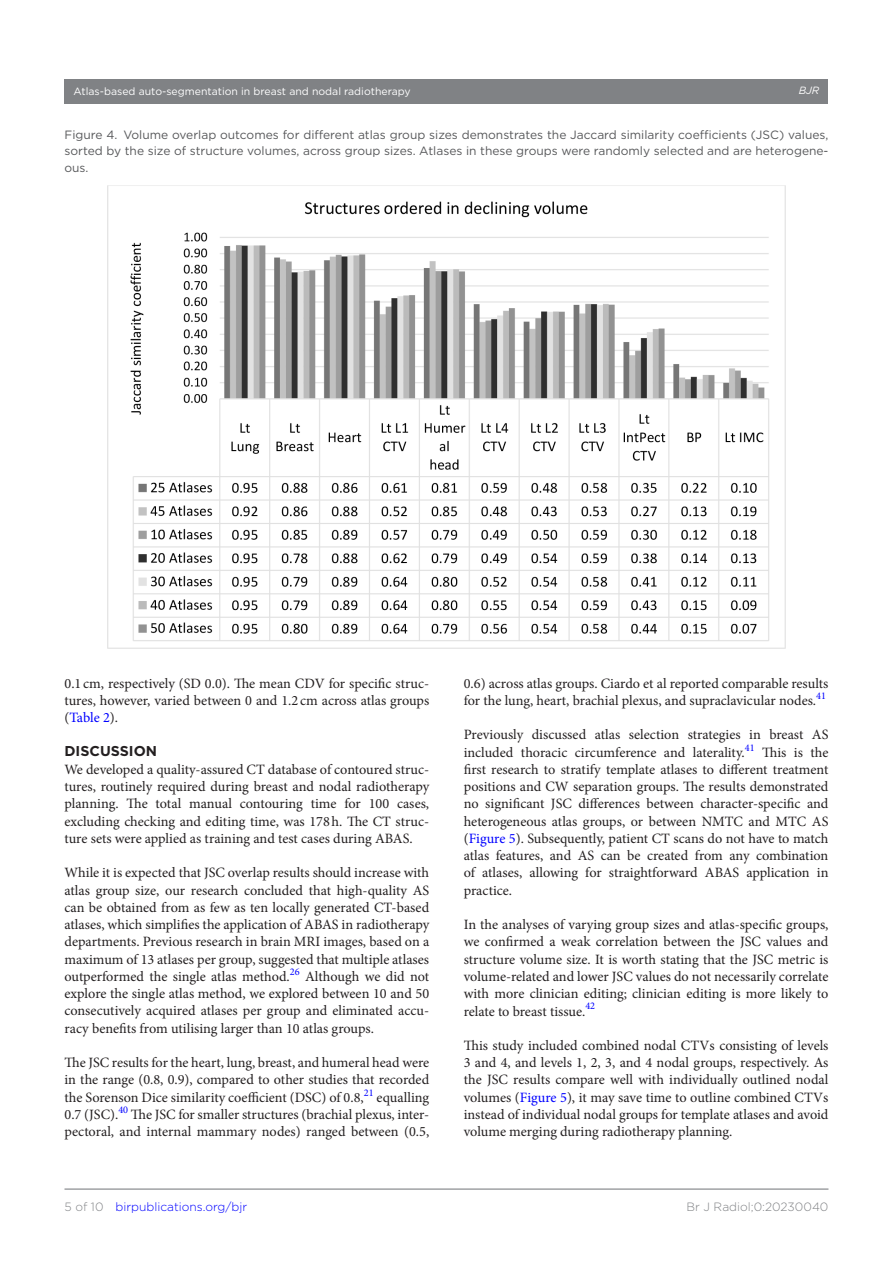
<style>
.page{position:relative;width:893px;height:1263px;background:#fff}
.page>*{position:absolute;margin:0;border:0;box-sizing:border-box;transform-origin:0 0}
.t1{font:14.25px/17.2px "Minion Pro";color:#231f20;text-align:justify}
.t2{font:700 14.25px "Gotham";color:#231f20}
.t3{font:12px/16.5px "Gotham";color:#57585a;text-align:justify}
.t4{font:300 12px "Gotham";color:#00f}
.t5{font:300 12px "Gotham";color:#808285}
.t6{font:10.5px "Gotham";color:#fff}
.t7{font:italic 10.5px "Gotham";color:#fff}
.s1{color:#00f}
.s2{color:#808285}
</style>
<div class="page">
<hr style="left:64px;top:1188px;width:764px;height:2px;background:#808285">
<div style="left:64px;top:79px;width:764px;height:24px;background:#808285"></div>
<img style="left:107px;top:186px;width:679px;height:462px">
<p class="t6" style="left:74px;top:85px;width:339px">Atlas-based auto-segmentation in breast and nodal radiotherapy</p>
<p class="t7" style="left:799px;top:85px;width:22px">BJR</p>
<p class="t3" style="left:64px;top:126px;width:765px">Figure 4. Volume overlap outcomes for different atlas group sizes demonstrates the Jaccard similarity coefficients (JSC) values, sorted by the size of structure volumes, across group sizes. Atlases in these groups were randomly selected and are heterogene&shy;ous.</p>
<p class="t1" style="left:64px;top:674px;width:366px">0.1 cm, respectively (SD 0.0). The mean CDV for specific struc&shy;tures, however, varied between 0 and 1.2 cm across atlas groups (<span class="s1">Table 2</span>).</p>
<p class="t2" style="left:64px;top:741px;width:94px">DISCUSSION</p>
<p class="t1" style="left:64px;top:761px;width:366px">We developed a quality-assured CT database of contoured struc&shy;tures, routinely required during breast and nodal radiotherapy planning. The total manual contouring time for 100 cases, excluding checking and editing time, was 178h. The CT struc&shy;ture sets were applied as training and test cases during ABAS.</p>
<p class="t1" style="left:64px;top:864px;width:366px">While it is expected that JSC overlap results should increase with atlas group size, our research concluded that high-quality AS can be obtained from as few as ten locally generated CT-based atlases, which simplifies the application of ABAS in radiotherapy departments. Previous research in brain MRI images, based on a maximum of 13 atlases per group, suggested that multiple atlases outperformed the single atlas method.<sup>26</sup> Although we did not explore the single atlas method, we explored between 10 and 50 consecutively acquired atlases per group and eliminated accu&shy;racy benefits from utilising larger than 10 atlas groups.</p>
<p class="t1" style="left:65px;top:1054px;width:366px">The JSC results for the heart, lung, breast, and humeral head were in the range (0.8, 0.9), compared to other studies that recorded the Sorenson Dice similarity coefficient (DSC) of 0.8,<sup>21</sup> equalling 0.7 (JSC).<sup>40</sup> The JSC for smaller structures (brachial plexus, inter&shy;pectoral, and internal mammary nodes) ranged between (0.5,</p>
<p class="t1" style="left:464px;top:674px;width:366px">0.6) across atlas groups. Ciardo et al reported comparable results for the lung, heart, brachial plexus, and supraclavicular nodes.<sup>41</sup></p>
<p class="t1" style="left:464px;top:726px;width:366px">Previously discussed atlas selection strategies in breast AS included thoracic circumference and laterality.<sup>41</sup> This is the first research to stratify template atlases to different treatment positions and CW separation groups. The results demonstrated no significant JSC differences between character-specific and heterogeneous atlas groups, or between NMTC and MTC AS (<span class="s1">Figure 5</span>). Subsequently, patient CT scans do not have to match atlas features, and AS can be created from any combination of atlases, allowing for straightforward ABAS application in practice.</p>
<p class="t1" style="left:464px;top:916px;width:366px">In the analyses of varying group sizes and atlas-specific groups, we confirmed a weak correlation between the JSC values and structure volume size. It is worth stating that the JSC metric is volume-related and lower JSC values do not necessarily correlate with more clinician editing; clinician editing is more likely to relate to breast tissue.<sup>42</sup></p>
<p class="t1" style="left:464px;top:1037px;width:366px">This study included combined nodal CTVs consisting of levels 3 and 4, and levels 1, 2, 3, and 4 nodal groups, respectively. As the JSC results compare well with individually outlined nodal volumes (<span class="s1">Figure 5</span>), it may save time to outline combined CTVs instead of individual nodal groups for template atlases and avoid volume merging during radiotherapy planning.</p>
<p class="t4" style="left:64px;top:1199px;width:184px"><span class="s2">5 of 10</span> birpublications.org/bjr</p>
<p class="t5" style="left:686px;top:1199px;width:144px">Br J Radiol;0:20230040</p>
</div>
